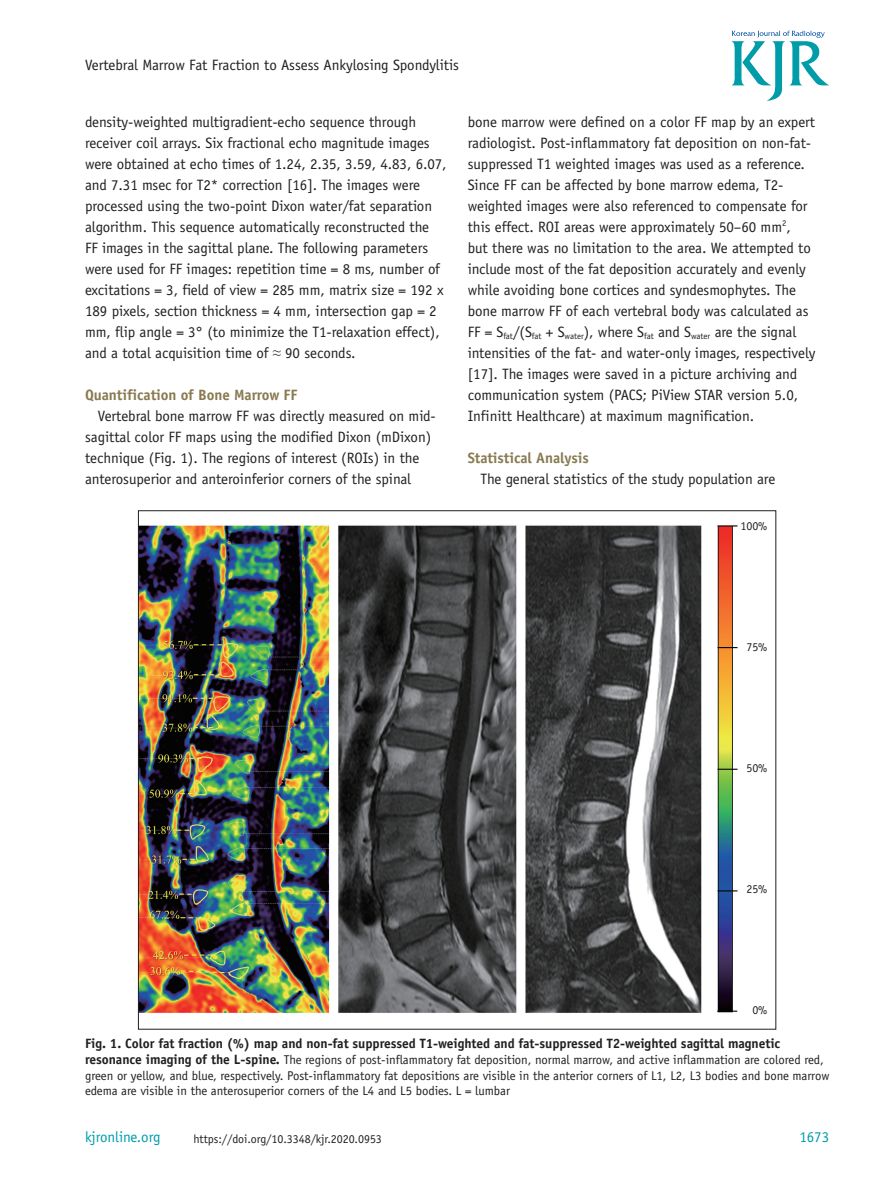
<style>
.page{position:relative;width:893px;height:1191px;background:#fff}
.page>*{position:absolute;margin:0;border:0;box-sizing:border-box;transform-origin:0 0}
.t1{font:15px/21px "Officina Sans Std";letter-spacing:-.005em;color:#231f20}
.t2{font:700 15px "Officina Sans Std";letter-spacing:-.005em;color:#887a51}
.t3{font:15px "Officina Sans Std";letter-spacing:-.005em;color:#009caa}
.t4{font:700 13.5px "Officina Sans Std";letter-spacing:-.005em;color:#231f20}
.t5{font:12.75px/15.6px "Officina Sans Std";letter-spacing:-.005em;color:#231f20}
.t6{font:12px "Officina Sans Std";letter-spacing:-.005em;color:#231f20}
.s1{font-family:"Times New Roman"}
.s2{font-weight:700;color:#887a51}
.s3{font-weight:700;font-size:13.5px}
</style>
<div class="page">
<svg style="left:732px;top:31px;width:97px;height:70px"></svg>
<img style="left:140px;top:525px;width:598px;height:488px">
<p class="t1" style="left:85px;top:54px;width:375px">Vertebral Marrow Fat Fraction to Assess Ankylosing Spondylitis</p>
<p class="t1" style="left:85px;top:112px;width:363px">density-weighted multigradient-echo sequence through receiver coil arrays. Six fractional echo magnitude images were obtained at echo times of 1.24, 2.35, 3.59, 4.83, 6.07, and 7.31 msec for T2* correction [16]. The images were processed using the two-point Dixon water/fat separation algorithm. This sequence automatically reconstructed the<br>FF images in the sagittal plane. The following parameters were used for FF images: repetition time = 8 ms, number of excitations = 3, field of view = 285 mm, matrix size = 192 x 189 pixels, section thickness = 4 mm, intersection gap = 2 mm, flip angle = 3° (to minimize the T1-relaxation effect), and a total acquisition time of <span class="s1">≈</span> 90 seconds.</p>
<p class="t2" style="left:85px;top:386px;width:214px">Quantification of Bone Marrow FF</p>
<p class="t1" style="left:98px;top:406px;width:340px">Vertebral bone marrow FF was directly measured on mid-</p>
<p class="t1" style="left:85px;top:427px;width:348px">sagittal color FF maps using the modified Dixon (mDixon)</p>
<p class="t1" style="left:85px;top:448px;width:336px">technique (Fig. 1). The regions of interest (ROIs) in the</p>
<p class="t1" style="left:85px;top:469px;width:328px">anterosuperior and anteroinferior corners of the spinal</p>
<p class="t1" style="left:468px;top:112px;width:349px">bone marrow were defined on a color FF map by an expert radiologist. Post-inflammatory fat deposition on non-fat&shy;suppressed T1 weighted images was used as a reference.<br>Since FF can be affected by bone marrow edema, T2- weighted images were also referenced to compensate for this effect. ROI areas were approximately 50–60 mm<sup>2</sup>,<br>but there was no limitation to the area. We attempted to include most of the fat deposition accurately and evenly while avoiding bone cortices and syndesmophytes. The bone marrow FF of each vertebral body was calculated as FF = S<sub>fat</sub>/(S<sub>fat</sub> + S<sub>water</sub>), where S<sub>fat</sub> and S<sub>water</sub> are the signal intensities of the fat- and water-only images, respectively [17]. The images were saved in a picture archiving and communication system (PACS; PiView STAR version 5.0, Infinitt Healthcare) at maximum magnification.</p>
<p class="t1" style="left:480px;top:448px;width:296px;text-indent:-13px"><span class="s2">Statistical Analysis<br></span>The general statistics of the study population are</p>
<p class="t6" style="left:740px;top:519px;width:28px">100%</p>
<p class="t6" style="left:746px;top:640px;width:22px">75%</p>
<p class="t6" style="left:746px;top:761px;width:22px">50%</p>
<p class="t6" style="left:746px;top:882px;width:22px">25%</p>
<p class="t6" style="left:752px;top:1003px;width:17px">0%</p>
<p class="t4" style="left:85px;top:1035px;width:697px">Fig. 1. Color fat fraction (%) map and non-fat suppressed T1-weighted and fat-suppressed T2-weighted sagittal magnetic</p>
<p class="t5" style="left:85px;top:1052px;width:746px"><span class="s3">resonance imaging of the L-spine.</span> The regions of post-inflammatory fat deposition, normal marrow, and active inflammation are colored red, green or yellow, and blue, respectively. Post-inflammatory fat depositions are visible in the anterior corners of L1, L2, L3 bodies and bone marrow edema are visible in the anterosuperior corners of the L4 and L5 bodies. L = lumbar</p>
<p class="t3" style="left:85px;top:1128px;width:77px">kjronline.org</p>
<p class="t6" style="left:194px;top:1132px;width:190px">https://doi.org/10.3348/kjr.2020.0953</p>
<p class="t3" style="left:799px;top:1128px;width:31px">1673</p>
</div>
